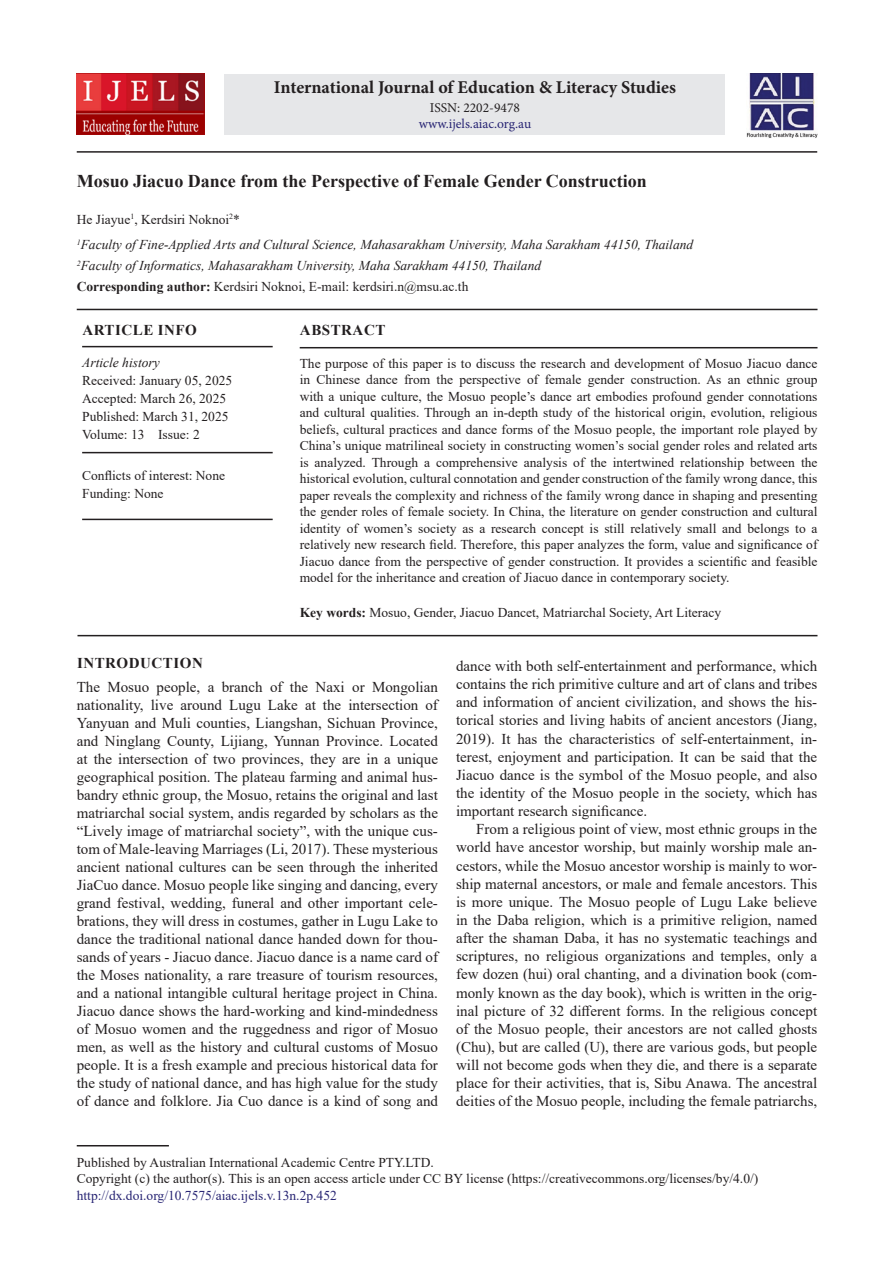
<style>
.page{position:relative;width:894px;height:1263px;background:#fff}
.page>*{position:absolute;margin:0;border:0;box-sizing:border-box;transform-origin:0 0}
.AT{font:700 18px "Times New Roman";color:#231f20}
.J_Name{font:700 18px "Minion Pro";color:#231f20}
.TXFL{font:15px/18px "Times New Roman";color:#231f20;text-align:justify}
.TX{font:15px/18.1px "Times New Roman";color:#231f20;text-align:justify}
.ART_INFO{font:700 15px "Times New Roman";letter-spacing:.035em;color:#231f20}
.ABSH{font:700 15px "Times New Roman";letter-spacing:.035em;color:#231f20}
.ABS{font:13.5px/16.5px "Times New Roman";color:#231f20;text-align:justify}
.PUB_Details{font:13.5px/16.5px "Times New Roman";color:#231f20}
.AFF{font:italic 13.5px "Times New Roman";color:#231f20}
.HIS{font:13.5px/18px "Times New Roman";color:#231f20}
.KWD{font:13.5px "Times New Roman";color:#231f20}
.ADD{font:13.5px "Times New Roman";color:#231f20}
.HIS_1{font:13.5px/18px "Times New Roman";color:#231f20}
.AU{font:13.5px "Times New Roman";color:#231f20}
.ISSN_Web{font:13.5px "Minion Pro";letter-spacing:-.005em;color:#282574}
.ISSN_Num{font:13.5px "Minion Pro";color:#231f20}
.s1{font-weight:700}
.s2{font-style:italic}
.s3{color:#282574}
</style>
<div class="page">
<hr style="left:77px;top:1145px;width:92px;height:1px;background:#231f20">
<div style="left:224px;top:74px;width:501px;height:60px;background:#e6e7e9"></div>
<img style="left:746px;top:73px;width:70px;height:65px">
<img style="left:77px;top:73px;width:127px;height:61px">
<hr style="left:77px;top:309px;width:740px;height:1px;background:#231f20">
<hr style="left:299px;top:347px;width:518px;height:1px;background:#231f20">
<hr style="left:77px;top:635px;width:740px;height:1px;background:#231f20">
<hr style="left:77px;top:151px;width:739px;height:2px;background:#231f20">
<hr style="left:82px;top:346px;width:190px;height:1px;background:#231f20">
<hr style="left:82px;top:452px;width:190px;height:1px;background:#231f20">
<hr style="left:82px;top:518px;width:190px;height:2px;background:#231f20">
<p class="J_Name" style="left:274px;top:75px;width:403px">International Journal of Education &amp; Literacy Studies</p>
<p class="ISSN_Num" style="left:429px;top:98px;width:92px">ISSN: 2202-9478</p>
<p class="ISSN_Web" style="left:418px;top:115px;width:114px">www.ijels.aiac.org.au</p>
<p class="AT" style="left:77px;top:168px;width:571px">Mosuo Jiacuo Dance from the Perspective of Female Gender Construction</p>
<p class="AU" style="left:77px;top:210px;width:165px">He Jiayue<sup>1</sup>, Kerdsiri Noknoi<sup>2</sup>*</p>
<p class="AFF" style="left:77px;top:236px;width:617px"><sup>1</sup>Faculty of Fine-Applied Arts and Cultural Science, Mahasarakham University, Maha Sarakham 44150, Thailand</p>
<p class="AFF" style="left:77px;top:256px;width:466px"><sup>2</sup>Faculty of Informatics, Mahasarakham University, Maha Sarakham 44150, Thailand</p>
<p class="ADD" style="left:77px;top:277px;width:393px"><span class="s1">Corresponding author:</span> Kerdsiri Noknoi, E-mail: kerdsiri.n@msu.ac.th</p>
<p class="ART_INFO" style="left:82px;top:319px;width:116px">ARTICLE INFO</p>
<p class="HIS" style="left:82px;top:353px;width:151px"><span class="s2">Article history<br></span>Received: January 05, 2025</p>
<p class="HIS" style="left:82px;top:389px;width:145px">Accepted: March 26, 2025</p>
<p class="HIS" style="left:82px;top:407px;width:148px">Published: March 31, 2025<br>Volume: 13 Issue: 2</p>
<p class="HIS_1" style="left:82px;top:466px;width:144px">Conflicts of interest: None<br>Funding: None</p>
<p class="ABSH" style="left:300px;top:319px;width:87px">ABSTRACT</p>
<p class="ABS" style="left:299px;top:354px;width:519px">The purpose of this paper is to discuss the research and development of Mosuo Jiacuo dance in Chinese dance from the perspective of female gender construction. As an ethnic group with a unique culture, the Mosuo people’s dance art embodies profound gender connotations and cultural qualities. Through an in-depth study of the historical origin, evolution, religious beliefs, cultural practices and dance forms of the Mosuo people, the important role played by China’s unique matrilineal society in constructing women’s social gender roles and related arts is analyzed. Through a comprehensive analysis of the intertwined relationship between the historical evolution, cultural connotation and gender construction of the family wrong dance, this paper reveals the complexity and richness of the family wrong dance in shaping and presenting the gender roles of female society. In China, the literature on gender construction and cultural identity of women’s society as a research concept is still relatively small and belongs to a relatively new research field. Therefore, this paper analyzes the form, value and significance of Jiacuo dance from the perspective of gender construction. It provides a scientific and feasible model for the inheritance and creation of Jiacuo dance in contemporary society.</p>
<p class="KWD" style="left:299px;top:603px;width:423px"><span class="s1">Key words:</span> Mosuo, Gender, Jiacuo Dancet, Matriarchal Society, Art Literacy</p>
<h1 class="ART_INFO" style="left:77px;top:651px;width:127px">INTRODUCTION</h1>
<p class="TXFL" style="left:77px;top:678px;width:362px">The Mosuo people, a branch of the Naxi or Mongolian nationality, live around Lugu Lake at the intersection of Yanyuan and Muli counties, Liangshan, Sichuan Province, and Ninglang County, Lijiang, Yunnan Province. Located at the intersection of two provinces, they are in a unique geographical position. The plateau farming and animal hus&shy;bandry ethnic group, the Mosuo, retains the original and last matriarchal social system, andis regarded by scholars as the “Lively image of matriarchal society”, with the unique cus&shy;tom of Male-leaving Marriages (Li, 2017). These mysterious ancient national cultures can be seen through the inherited JiaCuo dance. Mosuo people like singing and dancing, every grand festival, wedding, funeral and other important cele&shy;brations, they will dress in costumes, gather in Lugu Lake to dance the traditional national dance handed down for thou&shy;sands of years - Jiacuo dance. Jiacuo dance is a name card of the Moses nationality, a rare treasure of tourism resources, and a national intangible cultural heritage project in China.<br>Jiacuo dance shows the hard-working and kind-mindedness of Mosuo women and the ruggedness and rigor of Mosuo men, as well as the history and cultural customs of Mosuo people. It is a fresh example and precious historical data for the study of national dance, and has high value for the study of dance and folklore. Jia Cuo dance is a kind of song and</p>
<p class="TXFL" style="left:456px;top:656px;width:362px">dance with both self-entertainment and performance, which contains the rich primitive culture and art of clans and tribes and information of ancient civilization, and shows the his&shy;torical stories and living habits of ancient ancestors (Jiang, 2019). It has the characteristics of self-entertainment, in&shy;terest, enjoyment and participation. It can be said that the Jiacuo dance is the symbol of the Mosuo people, and also the identity of the Mosuo people in the society, which has important research significance.</p>
<p class="TX" style="left:456px;top:819px;width:362px;text-indent:20px">From a religious point of view, most ethnic groups in the world have ancestor worship, but mainly worship male an&shy;cestors, while the Mosuo ancestor worship is mainly to wor&shy;ship maternal ancestors, or male and female ancestors. This is more unique. The Mosuo people of Lugu Lake believe in the Daba religion, which is a primitive religion, named after the shaman Daba, it has no systematic teachings and scriptures, no religious organizations and temples, only a few dozen (hui) oral chanting, and a divination book (com&shy;monly known as the day book), which is written in the orig&shy;inal picture of 32 different forms. In the religious concept of the Mosuo people, their ancestors are not called ghosts (Chu), but are called (U), there are various gods, but people will not become gods when they die, and there is a separate place for their activities, that is, Sibu Anawa. The ancestral deities of the Mosuo people, including the female patriarchs,</p>
<p class="PUB_Details" style="left:77px;top:1153px;width:682px">Published by Australian International Academic Centre PTY.LTD.<br>Copyright (c) the author(s). This is an open access article under CC BY license (https://creativecommons.org/licenses/by/4.0/) <span class="s3">http://dx.doi.org/10.7575/aiac.ijels.v.13n.2p.452</span></p>
</div>
